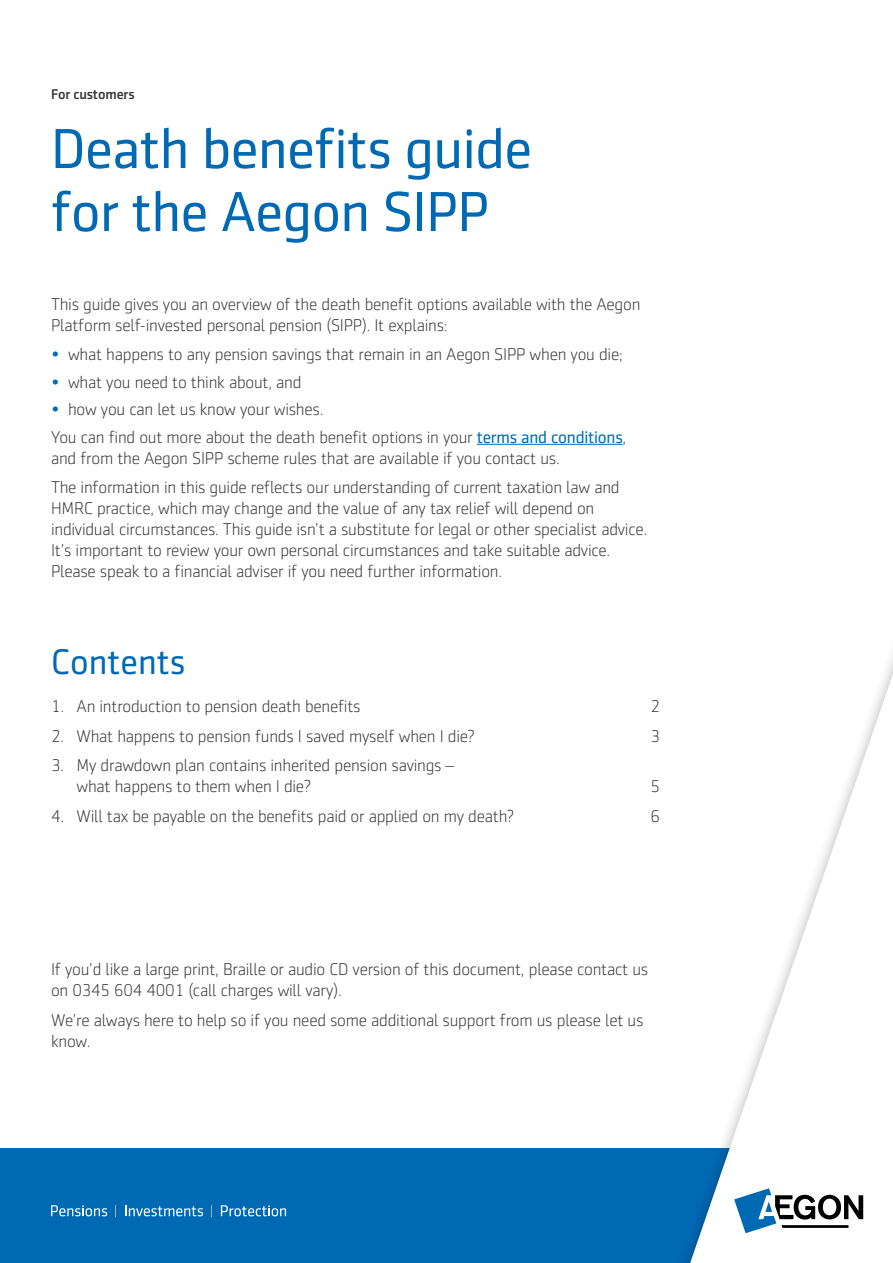
<style>
.page{position:relative;width:893px;height:1263px;background:#fff}
.page>*{position:absolute;margin:0;border:0;box-sizing:border-box;transform-origin:0 0}
.t1{font:57px/63px "Sentico Sans DT";letter-spacing:-.01em;color:#0069b4}
.t2{font:36px "Sentico Sans DT";color:#0069b4}
.t3{font:300 17.25px/21px "Sentico Sans DT";letter-spacing:-.015em;color:#373636}
.t4{font:500 14.25px "Sentico Sans DT";letter-spacing:-.01em;color:#373636}
.s1{color:#0069b4}
.s2{font-weight:400;color:#0069b4}
</style>
<div class="page">
<hr style="left:477px;top:444px;width:146px;height:1px;background:#0069b4">
<div style="left:0;top:1148px;width:893px;height:115px;background:#0069b4"></div>
<svg style="left:51px;top:1205px;width:56px;height:11px"></svg>
<svg style="left:125px;top:1205px;width:78px;height:11px"></svg>
<svg style="left:221px;top:1205px;width:65px;height:11px"></svg>
<div style="left:673px;top:626px;width:220px;height:637px;background:#000;opacity:.3"></div>
<svg style="left:690px;top:674px;width:203px;height:589px"></svg>
<svg style="left:734px;top:1188px;width:129px;height:45px"></svg>
<p class="t4" style="left:51px;top:87px;width:85px">For customers</p>
<h1 class="t1" style="left:51px;top:117px;width:483px">Death benefts guide for the Aegon SIPP</h1>
<p class="t3" style="left:51px;top:294px;width:591px">This guide gives you an overview of the death benefit options available with the Aegon<br>Platform self-invested personal pension (SIPP). It explains:</p>
<p class="t3" style="left:51px;top:344px;width:573px"><span class="s1">•</span> what happens to any pension savings that remain in an Aegon SIPP when you die;</p>
<p class="t3" style="left:51px;top:372px;width:252px"><span class="s1">•</span> what you need to think about, and</p>
<p class="t3" style="left:51px;top:396px;width:577px;line-height:27.5px"><span class="s1">•</span> how you can let us know your wishes.<br>You can find out more about the death benefit options in your <span class="s2">terms and conditions</span>,</p>
<p class="t3" style="left:51px;top:443px;width:570px;line-height:29.5px">and from the Aegon SIPP scheme rules that are available if you contact us.<br>The information in this guide reflects our understanding of current taxation law and</p>
<p class="t3" style="left:51px;top:498px;width:598px">HMRC practice, which may change and the value of any tax relief will depend on individual circumstances. This guide isn’t a substitute for legal or other specialist advice.<br>It’s important to review your own personal circumstances and take suitable advice.<br>Please speak to a financial adviser if you need further information.</p>
<h2 class="t2" style="left:51px;top:642px;width:136px">Contents</h2>
<p class="t3" style="left:51px;top:696px;width:311px">1. An introduction to pension death benefits</p>
<p class="t3" style="left:650px;top:696px;width:11px">2</p>
<p class="t3" style="left:51px;top:725px;width:425px">2. What happens to pension funds I saved myself when I die?</p>
<p class="t3" style="left:650px;top:725px;width:11px">3</p>
<p class="t3" style="left:77px;top:755px;width:379px;text-indent:-26px">3. My drawdown plan contains inherited pension savings – what happens to them when I die?</p>
<p class="t3" style="left:650px;top:776px;width:11px">5</p>
<p class="t3" style="left:51px;top:805px;width:465px">4. Will tax be payable on the benefits paid or applied on my death?</p>
<p class="t3" style="left:650px;top:805px;width:11px">6</p>
<p class="t3" style="left:51px;top:959px;width:599px">If you’d like a large print, Braille or audio CD version of this document, please contact us on 0345 604 4001 (call charges will vary).</p>
<p class="t3" style="left:51px;top:1010px;width:594px">We’re always here to help so if you need some additional support from us please let us know.</p>
</div>
